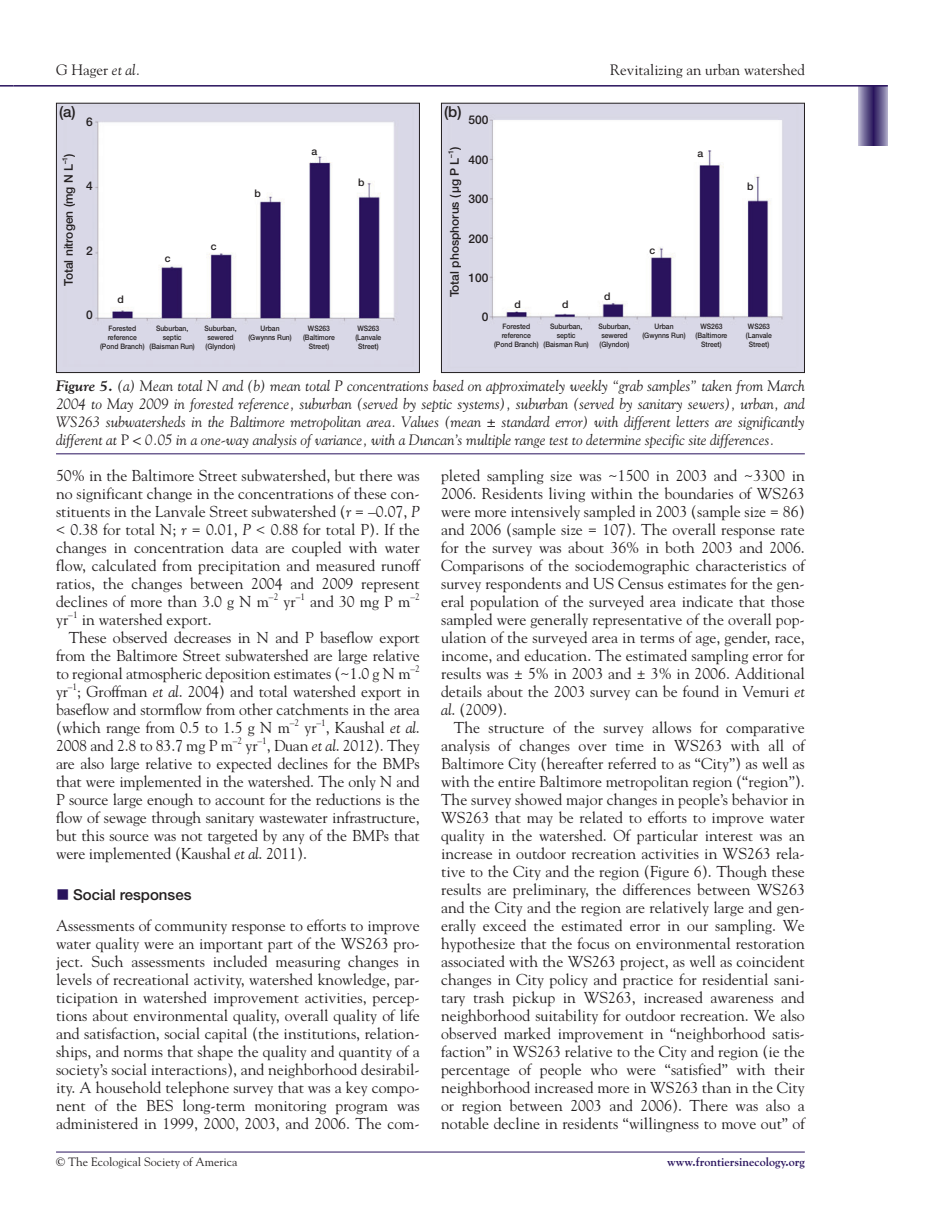
<style>
.page{position:relative;width:946px;height:1218px;background:#fff}
.page>*{position:absolute;margin:0;border:0;box-sizing:border-box;transform-origin:0 0}
.t1{font:15.75px/18px "Goudy";letter-spacing:-.01em;color:#231f20;text-align:justify}
.t2{font:italic 15px/18px "Goudy";color:#231f20;text-align:justify}
.t3{font:15px "Goudy";color:#231f20}
.t4{font:500 15px "Helvetica Neue";color:#231f20}
.t5{font:500 12px "Helvetica Neue";color:#231f20}
.t6{font:12px "Goudy";color:#231f20}
.t7{font:700 12px "Goudy";color:#29135d}
.t8{font:500 10.5px "Helvetica Neue";color:#231f20}
.t9{font:9.45px "Goudy";color:#231f20}
.t10{font:500 7.5px/9px "Helvetica Neue";color:#231f20;text-align:center;scale:.9 1}
.s1{font-style:italic}
.s2{font-weight:700}
.s3{font-style:normal}
.s4{color:#29135d}
</style>
<div class="page">
<svg style="left:858px;top:87px;width:29px;height:58px;background:#695e90"></svg>
<hr style="left:14px;top:85px;width:873px;height:2px;background:#29135d">
<hr style="left:56px;top:1151px;width:748px;height:1px;background:#29135d">
<img style="left:58px;top:105px;width:360px;height:266px">
<div style="left:56px;top:103px;width:364px;height:270px;border:1px solid #231f20"></div>
<hr style="left:56px;top:453px;width:748px;height:1px;background:#29135d">
<img style="left:443px;top:105px;width:359px;height:266px">
<div style="left:441px;top:103px;width:363px;height:270px;border:1px solid #231f20"></div>
<svg style="left:0;top:85px;width:14px;height:2px"></svg>
<p class="t3" style="left:56px;top:64px;width:86px">G Hager <span class="s1">et al.</span></p>
<p class="t3" style="left:610px;top:64px;width:196px">Revitalizing an urban watershed</p>
<p class="t4" style="left:59px;top:106px;width:18px">(a)</p>
<p class="t5" style="left:64px;top:286px;width:134px;rotate:-90deg">Total nitrogen (mg N L<sup>–1</sup>)</p>
<p class="t5" style="left:86px;top:117px;width:8px">6</p>
<p class="t5" style="left:86px;top:182px;width:8px">4</p>
<p class="t8" style="left:254px;top:189px;width:8px">b</p>
<p class="t8" style="left:311px;top:147px;width:7px">a</p>
<p class="t8" style="left:358px;top:178px;width:8px">b</p>
<p class="t5" style="left:86px;top:246px;width:8px">2</p>
<p class="t8" style="left:165px;top:254px;width:7px">c</p>
<p class="t8" style="left:211px;top:242px;width:7px">c</p>
<p class="t5" style="left:86px;top:311px;width:8px">0</p>
<p class="t8" style="left:117px;top:296px;width:8px">d</p>
<p class="t10" style="left:100px;top:324px;width:51px">Forested reference (Pond Branch)</p>
<p class="t10" style="left:149px;top:324px;width:52px">Suburban, septic (Baisman Run)</p>
<p class="t10" style="left:204px;top:324px;width:37px;text-align:left">Suburban, sewered (Glyndon)</p>
<p class="t10" style="left:248px;top:324px;width:50px">Urban (Gwynns Run)</p>
<p class="t10" style="left:303px;top:324px;width:37px">WS263 (Baltimore<br>Street)</p>
<p class="t10" style="left:355px;top:324px;width:30px">WS263 (Lanvale<br>Street)</p>
<p class="t4" style="left:444px;top:106px;width:19px">(b)</p>
<p class="t5" style="left:468px;top:116px;width:22px">500</p>
<p class="t5" style="left:468px;top:155px;width:22px">400</p>
<p class="t5" style="left:468px;top:194px;width:22px">300</p>
<p class="t5" style="left:468px;top:234px;width:22px">200</p>
<p class="t5" style="left:468px;top:273px;width:22px">100</p>
<p class="t5" style="left:482px;top:313px;width:8px">0</p>
<p class="t5" style="left:450px;top:297px;width:152px;rotate:-90deg">Total phosphorus (µg P L<sup>–1</sup>)</p>
<p class="t8" style="left:514px;top:301px;width:8px">d</p>
<p class="t8" style="left:562px;top:301px;width:8px">d</p>
<p class="t8" style="left:604px;top:293px;width:8px">d</p>
<p class="t8" style="left:649px;top:247px;width:7px">c</p>
<p class="t8" style="left:697px;top:149px;width:7px">a</p>
<p class="t8" style="left:747px;top:182px;width:8px">b</p>
<p class="t10" style="left:494px;top:323px;width:51px">Forested reference (Pond Branch)</p>
<p class="t10" style="left:543px;top:323px;width:52px">Suburban, septic (Baisman Run)</p>
<p class="t10" style="left:598px;top:323px;width:37px;text-align:left">Suburban, sewered (Glyndon)</p>
<p class="t10" style="left:642px;top:323px;width:50px">Urban (Gwynns Run)</p>
<p class="t10" style="left:695px;top:323px;width:37px">WS263 (Baltimore<br>Street)</p>
<p class="t10" style="left:746px;top:323px;width:30px">WS263 (Lanvale<br>Street)</p>
<p class="t2" style="left:56px;top:378px;width:750px"><span class="s2">Figure 5.</span> (a) Mean total N and (b) mean total P concentrations based on approximately weekly “grab samples” taken from March 2004 to May 2009 in forested reference, suburban (served by septic systems), suburban (served by sanitary sewers), urban, and WS263 subwatersheds in the Baltimore metropolitan area. Values (mean ± standard error) with different letters are significantly different at <span class="s3">P</span> &lt; 0.05 in a one-way analysis of variance, with a Duncan’s multiple range test to determine specific site differences.</p>
<p class="t1" style="left:56px;top:468px;width:365px">50% in the Baltimore Street subwatershed, but there was no significant change in the concentrations of these con&shy;stituents in the Lanvale Street subwatershed (<span class="s1">r</span> = –0.07, <span class="s1">P </span>&lt; 0.38 for total N; <span class="s1">r</span> = 0.01, <span class="s1">P</span> &lt; 0.88 for total P). If the changes in concentration data are coupled with water flow, calculated from precipitation and measured runoff ratios, the changes between 2004 and 2009 represent declines of more than 3.0 g N m</p>
<p class="t9" style="left:269px;top:593px;width:11px">–2</p>
<p class="t9" style="left:296px;top:593px;width:11px">–1</p>
<p class="t1" style="left:310px;top:594px;width:101px">and 30 mg P m</p>
<p class="t9" style="left:410px;top:593px;width:11px">–2</p>
<p class="t1" style="left:283px;top:594px;width:14px">yr</p>
<p class="t9" style="left:68px;top:611px;width:11px">–1</p>
<p class="t1" style="left:82px;top:612px;width:131px">in watershed export.</p>
<p class="t1" style="left:69px;top:630px;width:352px">These observed decreases in N and P baseflow export</p>
<p class="t1" style="left:56px;top:648px;width:365px">from the Baltimore Street subwatershed are large relative</p>
<p class="t1" style="left:56px;top:666px;width:356px">to regional atmospheric deposition estimates (~1.0 g N m</p>
<p class="t9" style="left:410px;top:665px;width:11px">–2</p>
<p class="t1" style="left:56px;top:684px;width:14px">yr</p>
<p class="t1" style="left:56px;top:612px;width:14px">yr</p>
<p class="t9" style="left:68px;top:683px;width:11px">–1</p>
<p class="t1" style="left:56px;top:684px;width:365px;text-indent:21px">; Groffman <span class="s1">et al</span>. 2004) and total watershed export in baseflow and stormflow from other catchments in the area (which range from 0.5 to 1.5 g N m</p>
<p class="t9" style="left:290px;top:719px;width:11px">–2</p>
<p class="t9" style="left:316px;top:719px;width:11px">–1</p>
<p class="t1" style="left:326px;top:720px;width:96px">, Kaushal <span class="s1">et al</span>.</p>
<p class="t1" style="left:304px;top:720px;width:14px">yr</p>
<p class="t1" style="left:56px;top:738px;width:178px">2008 and 2.8 to 83.7 mg P m</p>
<p class="t9" style="left:233px;top:737px;width:11px">–2</p>
<p class="t9" style="left:257px;top:737px;width:11px">–1</p>
<p class="t1" style="left:56px;top:738px;width:365px;text-indent:211px">, Duan <span class="s1">et al</span>. 2012). They are also large relative to expected declines for the BMPs that were implemented in the watershed. The only N and P source large enough to account for the reductions is the flow of sewage through sanitary wastewater infrastructure, but this source was not targeted by any of the BMPs that were implemented (Kaushal <span class="s1">et al</span>. 2011).</p>
<p class="t4" style="left:56px;top:889px;width:137px"><span class="s4">■</span> Social responses</p>
<p class="t1" style="left:56px;top:918px;width:365px">Assessments of community response to efforts to improve water quality were an important part of the WS263 pro&shy;ject. Such assessments included measuring changes in levels of recreational activity, watershed knowledge, par&shy;ticipation in watershed improvement activities, percep&shy;tions about environmental quality, overall quality of life and satisfaction, social capital (the institutions, relation&shy;ships, and norms that shape the quality and quantity of a society’s social interactions), and neighborhood desirabil&shy;ity. A household telephone survey that was a key compo&shy;nent of the BES long-term monitoring program was administered in 1999, 2000, 2003, and 2006. The com-</p>
<p class="t1" style="left:245px;top:738px;width:14px">yr</p>
<p class="t1" style="left:441px;top:468px;width:365px">pleted sampling size was ~1500 in 2003 and ~3300 in 2006. Residents living within the boundaries of WS263 were more intensively sampled in 2003 (sample size = 86) and 2006 (sample size = 107). The overall response rate for the survey was about 36% in both 2003 and 2006.<br>Comparisons of the sociodemographic characteristics of survey respondents and US Census estimates for the gen&shy;eral population of the surveyed area indicate that those sampled were generally representative of the overall pop&shy;ulation of the surveyed area in terms of age, gender, race, income, and education. The estimated sampling error for results was ± 5% in 2003 and ± 3% in 2006. Additional details about the 2003 survey can be found in Vemuri <span class="s1">et al</span>. (2009).</p>
<p class="t1" style="left:441px;top:720px;width:365px;text-indent:13px">The structure of the survey allows for comparative analysis of changes over time in WS263 with all of Baltimore City (hereafter referred to as “City”) as well as with the entire Baltimore metropolitan region (“region”).<br>The survey showed major changes in people’s behavior in WS263 that may be related to efforts to improve water quality in the watershed. Of particular interest was an increase in outdoor recreation activities in WS263 rela&shy;tive to the City and the region (Figure 6). Though these results are preliminary, the differences between WS263 and the City and the region are relatively large and gen&shy;erally exceed the estimated error in our sampling. We hypothesize that the focus on environmental restoration associated with the WS263 project, as well as coincident changes in City policy and practice for residential sani&shy;tary trash pickup in WS263, increased awareness and neighborhood suitability for outdoor recreation. We also observed marked improvement in “neighborhood satis&shy;faction” in WS263 relative to the City and region (ie the percentage of people who were “satisfied” with their neighborhood increased more in WS263 than in the City or region between 2003 and 2006). There was also a notable decline in residents “willingness to move out” of</p>
<p class="t6" style="left:56px;top:1157px;width:183px">© The Ecological Society of America</p>
<p class="t7" style="left:667px;top:1157px;width:139px">www.frontiersinecology.org</p>
</div>
